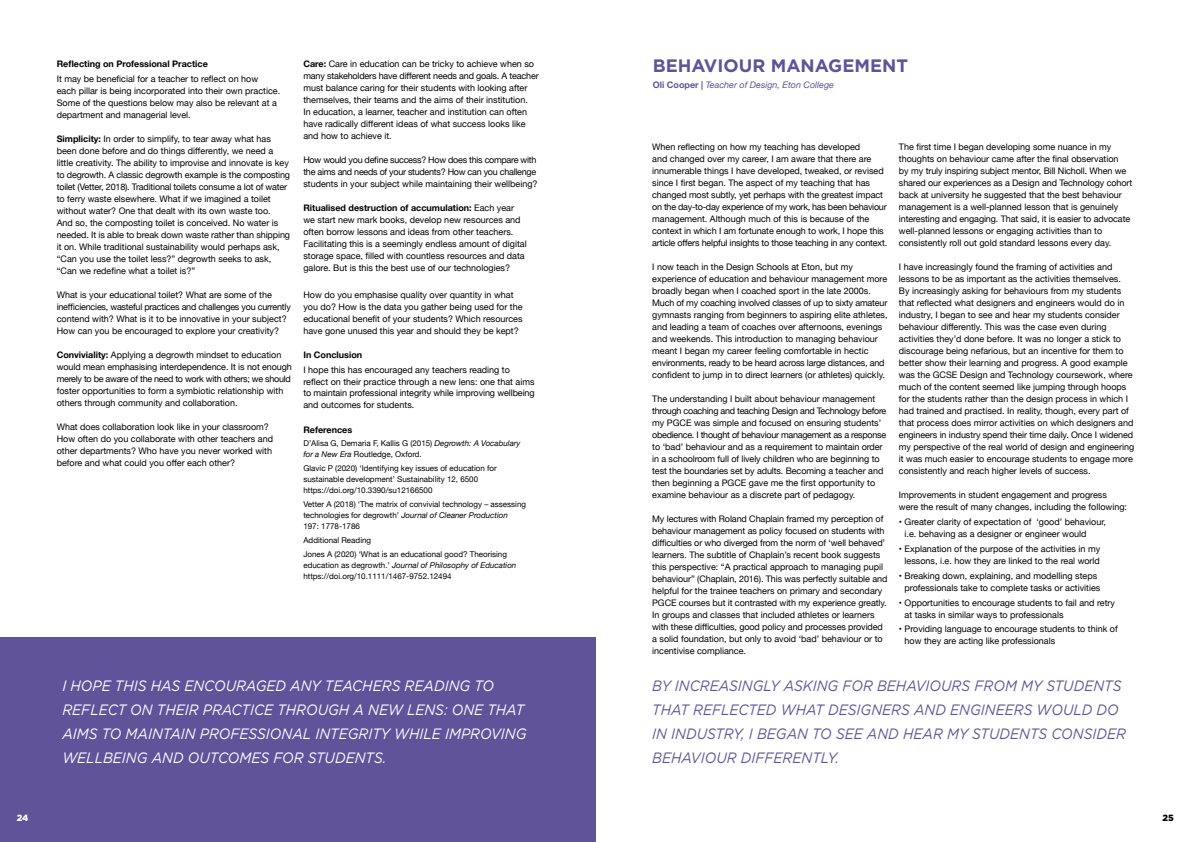
<style>
.page{position:relative;width:1191px;height:842px;background:#fff}
.page>*{position:absolute;margin:0;border:0;box-sizing:border-box;transform-origin:0 0}
.t1{font:700 18px "Gotham";color:#605399}
.t2{font:italic 15px/24px "Gotham";color:#fff;scale:.92 1}
.t3{font:italic 15px/24px "Gotham";color:#605399;scale:.92 1}
.t4{font:9px/12px "Helvetica Neue";color:#000}
.t5{font:9px/12px "Helvetica Neue";letter-spacing:-.03em;color:#000}
.t6{font:700 9px "Helvetica Neue";color:#000}
.t7{font:italic 9px "Helvetica Neue";color:#605399}
.t8{font:900 9px "Gotham";color:#fff}
.t9{font:900 9px "Gotham";color:#000}
.t10{font:8px/11px "Helvetica Neue";color:#000}
.s1{font-weight:700}
.s2{font-style:italic}
.s3{font-weight:700;font-style:normal}
</style>
<div class="page">
<div style="left:0;top:638px;width:595px;height:204px;background:#605399"></div>
<p class="t6" style="left:57px;top:57px;width:153px">Reflecting on Professional Practice</p>
<p class="t4" style="left:57px;top:73px;width:225px">It may be beneficial for a teacher to reflect on how<br>each pillar is being incorporated into their own practice.<br>Some of the questions below may also be relevant at a department and managerial level.</p>
<p class="t4" style="left:57px;top:133px;width:235px"><span class="s1">Simplicity:</span> In order to simplify, to tear away what has been done before and do things differently, we need a little creativity. The ability to improvise and innovate is key to degrowth. A classic degrowth example is the composting toilet (Vetter, 2018). Traditional toilets consume a lot of water to ferry waste elsewhere. What if we imagined a toilet without water? One that dealt with its own waste too.<br>And so, the composting toilet is conceived. No water is needed. It is able to break down waste rather than shipping it on. While traditional sustainability would perhaps ask, “Can you use the toilet less?” degrowth seeks to ask, “Can we redefine what a toilet is?”</p>
<p class="t4" style="left:57px;top:289px;width:236px">What is your educational toilet? What are some of the inefficiencies, wasteful practices and challenges you currently contend with? What is it to be innovative in your subject?<br>How can you be encouraged to explore your creativity?</p>
<p class="t4" style="left:57px;top:349px;width:237px"><span class="s1">Conviviality:</span> Applying a degrowth mindset to education would mean emphasising interdependence. It is not enough merely to be aware of the need to work with others; we should foster opportunities to form a symbiotic relationship with others through community and collaboration.</p>
<p class="t4" style="left:57px;top:421px;width:218px">What does collaboration look like in your classroom?<br>How often do you collaborate with other teachers and other departments? Who have you never worked with before and what could you offer each other?</p>
<p class="t4" style="left:303px;top:58px;width:237px"><span class="s1">Care:</span> Care in education can be tricky to achieve when so many stakeholders have different needs and goals. A teacher must balance caring for their students with looking after themselves, their teams and the aims of their institution.<br>In education, a learner, teacher and institution can often have radically different ideas of what success looks like and how to achieve it.</p>
<p class="t5" style="left:303px;top:154px;width:236px">How would you define success? How does this compare with the aims and needs of your students? How can you challenge students in your subject while maintaining their wellbeing?</p>
<p class="t4" style="left:303px;top:202px;width:225px"><span class="s1">Ritualised destruction of accumulation:</span> Each year we start new mark books, develop new resources and often borrow lessons and ideas from other teachers.<br>Facilitating this is a seemingly endless amount of digital storage space, filled with countless resources and data galore. But is this the best use of our technologies?</p>
<p class="t4" style="left:303px;top:289px;width:221px">How do you emphasise quality over quantity in what you do? How is the data you gather being used for the educational benefit of your students? Which resources have gone unused this year and should they be kept?</p>
<p class="t6" style="left:303px;top:347px;width:60px">In Conclusion</p>
<p class="t4" style="left:303px;top:364px;width:233px">I hope this has encouraged any teachers reading to reflect on their practice through a new lens: one that aims to maintain professional integrity while improving wellbeing and outcomes for students.</p>
<p class="t6" style="left:303px;top:422px;width:50px">References</p>
<p class="t10" style="left:303px;top:439px;width:218px">D’Alisa G, Demaria F, Kallis G (2015) <span class="s2">Degrowth: A Vocabulary for a New Era</span> Routledge, Oxford.</p>
<p class="t10" style="left:303px;top:463px;width:195px">Glavic P (2020) ‘Identifying key issues of education for sustainable development’ Sustainability 12, 6500 https://doi.org/10.3390/su12166500</p>
<p class="t10" style="left:303px;top:499px;width:224px">Vetter A (2018) ‘The matrix of convivial technology – assessing technologies for degrowth’ <span class="s2">Journal of Cleaner Production<br></span>197: 1778-1786</p>
<p class="t10" style="left:303px;top:534px;width:205px;line-height:13.8px">Additional Reading<br>Jones A (2020) ‘What is an educational good? Theorising</p>
<p class="t10" style="left:303px;top:560px;width:214px">education as degrowth.’ <span class="s2">Journal of Philosophy of Education </span>https://doi.org/10.1111/1467-9752.12494</p>
<p class="t8" style="left:17px;top:813px;width:13px">24</p>
<h2 class="t2" style="left:62px;top:674px;width:506px">I HOPE THIS HAS ENCOURAGED ANY TEACHERS READING TO REFLECT ON THEIR PRACTICE THROUGH A NEW LENS: ONE THAT AIMS TO MAINTAIN PROFESSIONAL INTEGRITY WHILE IMPROVING WELLBEING AND OUTCOMES FOR STUDENTS.</h2>
<h1 class="t1" style="left:652px;top:55px;width:257px">BEHAVIOUR MANAGEMENT</h1>
<p class="t7" style="left:652px;top:78px;width:183px"><span class="s3">Oli Cooper |</span> Teacher of Design, Eton College</p>
<p class="t4" style="left:652px;top:142px;width:236px">When reflecting on how my teaching has developed<br>and changed over my career, I am aware that there are innumerable things I have developed, tweaked, or revised since I first began. The aspect of my teaching that has changed most subtly, yet perhaps with the greatest impact on the day-to-day experience of my work, has been behaviour management. Although much of this is because of the context in which I am fortunate enough to work, I hope this article offers helpful insights to those teaching in any context.</p>
<p class="t4" style="left:652px;top:262px;width:237px">I now teach in the Design Schools at Eton, but my experience of education and behaviour management more broadly began when I coached sport in the late 2000s.<br>Much of my coaching involved classes of up to sixty amateur gymnasts ranging from beginners to aspiring elite athletes, and leading a team of coaches over afternoons, evenings and weekends. This introduction to managing behaviour meant I began my career feeling comfortable in hectic environments, ready to be heard across large distances, and confident to jump in to direct learners (or athletes) quickly.</p>
<p class="t4" style="left:652px;top:394px;width:236px">The understanding I built about behaviour management through coaching and teaching Design and Technology before my PGCE was simple and focused on ensuring students’ obedience. I thought of behaviour management as a response to ‘bad’ behaviour and as a requirement to maintain order in a schoolroom full of lively children who are beginning to test the boundaries set by adults. Becoming a teacher and then beginning a PGCE gave me the first opportunity to examine behaviour as a discrete part of pedagogy.</p>
<p class="t4" style="left:652px;top:514px;width:237px">My lectures with Roland Chaplain framed my perception of behaviour management as policy focused on students with difficulties or who diverged from the norm of ‘well behaved’ learners. The subtitle of Chaplain’s recent book suggests this perspective: “A practical approach to managing pupil behaviour” (Chaplain, 2016). This was perfectly suitable and helpful for the trainee teachers on primary and secondary PGCE courses but it contrasted with my experience greatly.<br>In groups and classes that included athletes or learners with these difficulties, good policy and processes provided a solid foundation, but only to avoid ‘bad’ behaviour or to incentivise compliance.</p>
<p class="t4" style="left:899px;top:142px;width:235px">The first time I began developing some nuance in my thoughts on behaviour came after the final observation<br>by my truly inspiring subject mentor, Bill Nicholl. When we shared our experiences as a Design and Technology cohort back at university he suggested that the best behaviour management is a well-planned lesson that is genuinely interesting and engaging. That said, it is easier to advocate well-planned lessons or engaging activities than to consistently roll out gold standard lessons every day.</p>
<p class="t4" style="left:899px;top:261px;width:237px">I have increasingly found the framing of activities and lessons to be as important as the activities themselves.<br>By increasingly asking for behaviours from my students that reflected what designers and engineers would do in industry, I began to see and hear my students consider behaviour differently. This was the case even during activities they’d done before. It was no longer a stick to discourage being nefarious, but an incentive for them to better show their learning and progress. A good example was the GCSE Design and Technology coursework, where much of the content seemed like jumping through hoops for the students rather than the design process in which I had trained and practised. In reality, though, every part of that process does mirror activities on which designers and engineers in industry spend their time daily. Once I widened my perspective of the real world of design and engineering it was much easier to encourage students to engage more consistently and reach higher levels of success.</p>
<p class="t4" style="left:899px;top:489px;width:230px">Improvements in student engagement and progress were the result of many changes, including the following:</p>
<p class="t4" style="left:904px;top:516px;width:203px;text-indent:-6px">• Greater clarity of expectation of ‘good’ behaviour, i.e. behaving as a designer or engineer would</p>
<p class="t4" style="left:899px;top:543px;width:203px;text-align:center">• Explanation of the purpose of the activities in my lessons, i.e. how they are linked to the real world</p>
<p class="t4" style="left:904px;top:570px;width:197px;text-indent:-6px">• Breaking down, explaining, and modelling steps professionals take to complete tasks or activities</p>
<p class="t4" style="left:904px;top:597px;width:212px;text-indent:-6px">• Opportunities to encourage students to fail and retry at tasks in similar ways to professionals</p>
<p class="t4" style="left:904px;top:624px;width:215px;text-indent:-6px">• Providing language to encourage students to think of how they are acting like professionals</p>
<h2 class="t3" style="left:652px;top:674px;width:516px">BY INCREASINGLY ASKING FOR BEHAVIOURS FROM MY STUDENTS THAT REFLECTED WHAT DESIGNERS AND ENGINEERS WOULD DO IN INDUSTRY, I BEGAN TO SEE AND HEAR MY STUDENTS CONSIDER BEHAVIOUR DIFFERENTLY.</h2>
<p class="t9" style="left:1162px;top:812px;width:13px">25</p>
</div>
